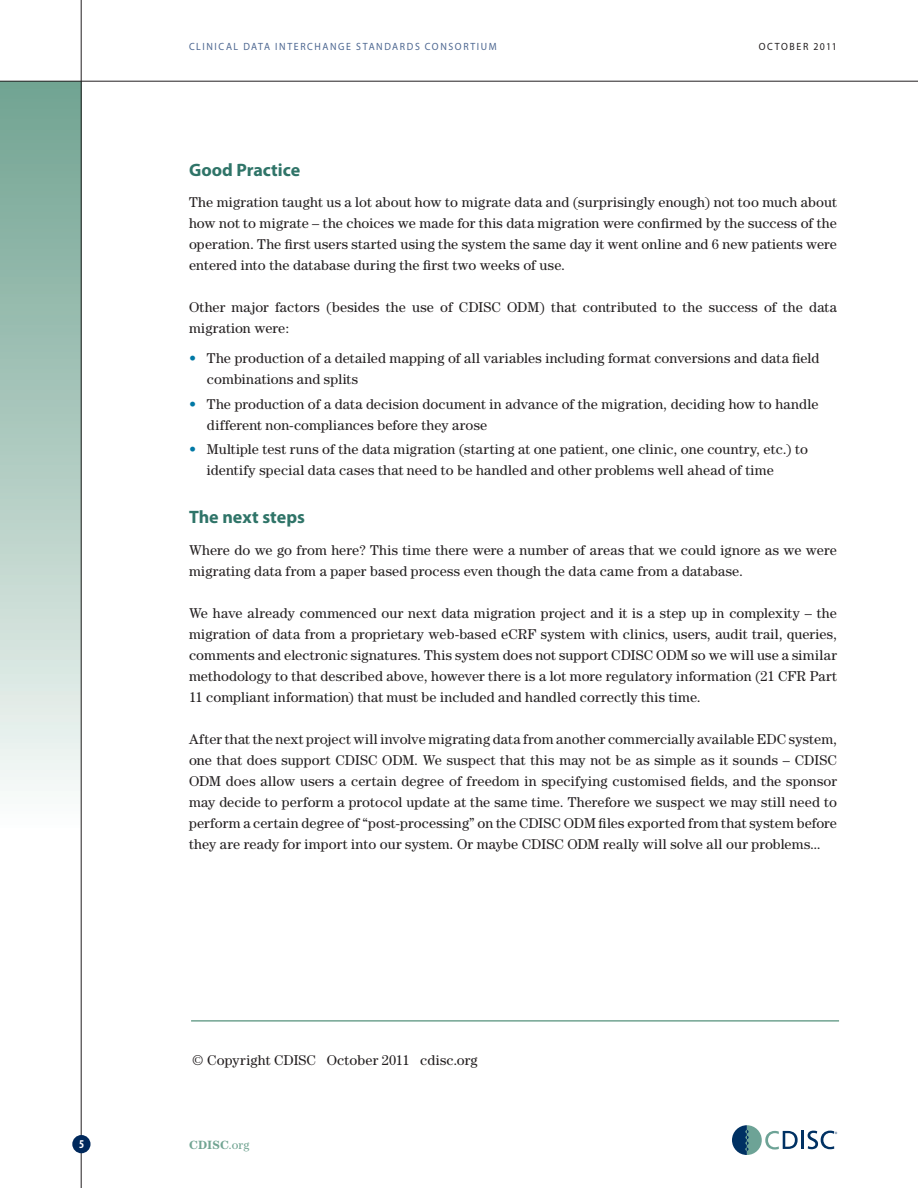
<style>
.page{position:relative;width:918px;height:1188px;background:#fff}
.page>*{position:absolute;margin:0;border:0;box-sizing:border-box;transform-origin:0 0}
.t1{font:700 18px "Myriad Pro";color:#2f7468}
.t2{font:14.25px/21px "Century";letter-spacing:.01em;color:#231f20}
.t3{font:700 12px "Century";letter-spacing:.01em;color:#71a492}
.t4{font:700 condensed 12px "Myriad Pro";color:#fff}
.t5{font:10.5px "Myriad Pro";letter-spacing:.16em;color:#4d6791;scale:.94 1}
.t6{font:10.5px "Myriad Pro";letter-spacing:.15em;color:#231f20;scale:.94 1}
.s1{color:#0078a5}
.s2{font-weight:400}
</style>
<div class="page">
<div style="left:0;top:81px;width:81px;height:873px;background:linear-gradient(to bottom,#6ea18f,#fff)"></div>
<hr style="left:0;top:81px;width:918px;height:1px;background:#231f20">
<hr style="left:81px;top:0;width:1px;height:1188px;background:#231f20">
<div style="left:72px;top:1135px;width:19px;height:18px;background:#00295c;border-radius:50%"></div>
<hr style="left:801px;top:1131px;width:3px;height:18px;background:#003163">
<svg style="left:732px;top:1125px;width:66px;height:30px"></svg>
<svg style="left:808px;top:1131px;width:29px;height:18px"></svg>
<hr style="left:191px;top:1020px;width:648px;height:2px;background:#71a492">
<p class="t5" style="left:189px;top:40px;width:329px">CLINIC AL DATA INTERCHANGE STANDARDS CONSORTI UM</p>
<p class="t6" style="left:759px;top:40px;width:85px">OC TOBER 2011</p>
<p class="t1" style="left:189px;top:158px;width:113px">Good Practice</p>
<p class="t2" style="left:189px;top:192px;width:649px;text-align:justify">The migration taught us a lot about how to migrate data and (surprisingly enough) not too much about how not to migrate – the choices we made for this data migration were confirmed by the success of the operation. The first users started using the system the same day it went online and 6 new patients were entered into the database during the first two weeks of use.</p>
<p class="t2" style="left:189px;top:297px;width:649px">Other major factors (besides the use of CDISC ODM) that contributed to the success of the data migration were:</p>
<p class="t2" style="left:207px;top:348px;width:614px;text-indent:-18px"><span class="s1">•</span> The production of a detailed mapping of all variables including format conversions and data field combinations and splits</p>
<p class="t2" style="left:207px;top:393px;width:613px;text-indent:-18px"><span class="s1">•</span> The production of a data decision document in advance of the migration, deciding how to handle different non-compliances before they arose</p>
<p class="t2" style="left:207px;top:438px;width:603px;text-indent:-18px"><span class="s1">•</span> Multiple test runs of the data migration (starting at one patient, one clinic, one country, etc.) to identify special data cases that need to be handled and other problems well ahead of time</p>
<p class="t1" style="left:189px;top:505px;width:117px">The next steps</p>
<p class="t2" style="left:189px;top:539px;width:649px">Where do we go from here? This time there were a number of areas that we could ignore as we were migrating data from a paper based process even though the data came from a database.</p>
<p class="t2" style="left:189px;top:602px;width:650px;text-align:justify">We have already commenced our next data migration project and it is a step up in complexity – the migration of data from a proprietary web-based eCRF system with clinics, users, audit trail, queries, comments and electronic signatures. This system does not support CDISC ODM so we will use a similar methodology to that described above, however there is a lot more regulatory information (21 CFR Part 11 compliant information) that must be included and handled correctly this time.</p>
<p class="t2" style="left:189px;top:728px;width:650px;text-align:justify">After that the next project will involve migrating data from another commercially available EDC system, one that does support CDISC ODM. We suspect that this may not be as simple as it sounds – CDISC ODM does allow users a certain degree of freedom in specifying customised fields, and the sponsor may decide to perform a protocol update at the same time. Therefore we suspect we may still need to perform a certain degree of “post-processing” on the CDISC ODM files exported from that system before they are ready for import into our system. Or maybe CDISC ODM really will solve all our problems...</p>
<p class="t2" style="left:192px;top:1050px;width:287px">© Copyright CDISC October 2011 cdisc.org</p>
<p class="t4" style="left:79px;top:1137px;width:7px">5</p>
<p class="t3" style="left:189px;top:1138px;width:62px">CDISC<span class="s2">.org</span></p>
</div>
